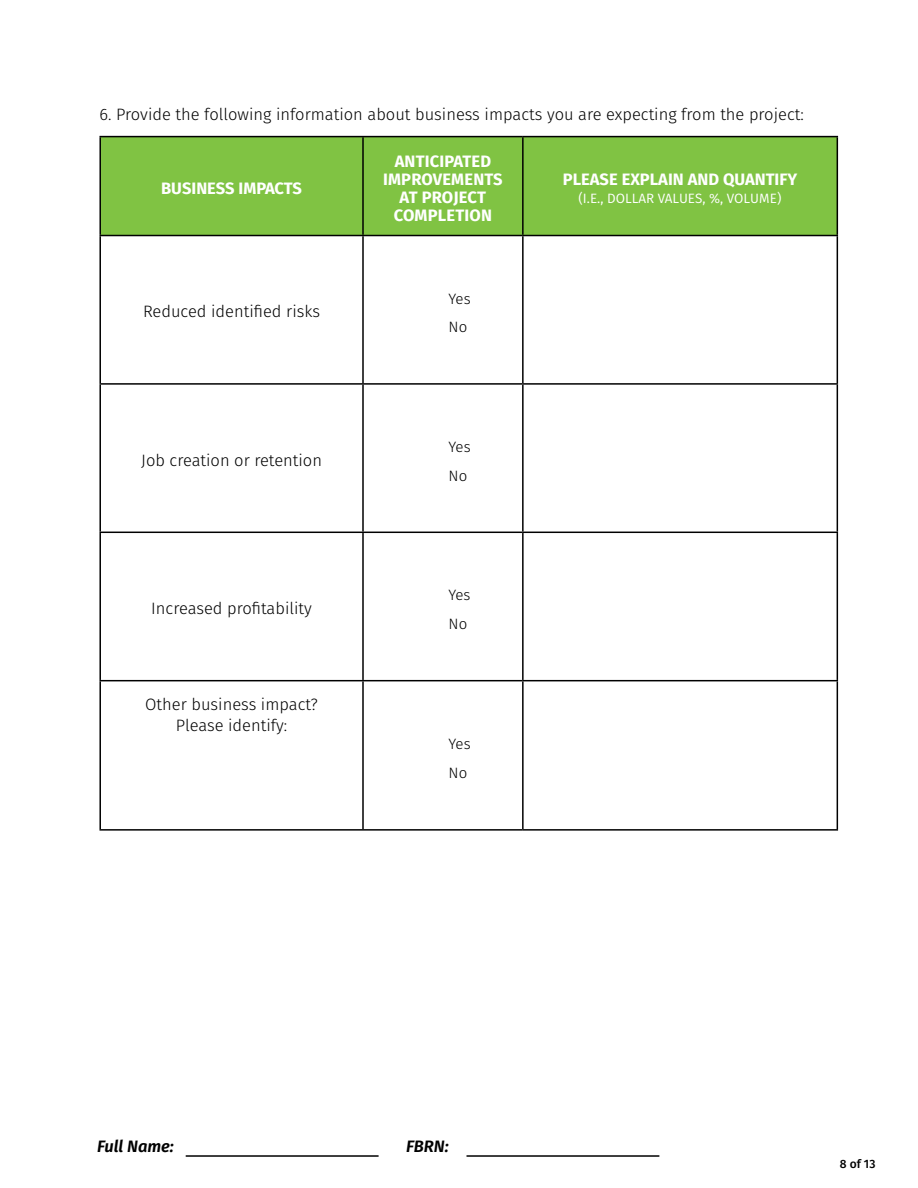
<style>
.page{position:relative;width:918px;height:1188px;background:#fff}
.page>*{position:absolute;margin:0;border:0;box-sizing:border-box;transform-origin:0 0}
.Questions{font:300 16.5px "Fira Sans";color:#000}
.t1{font:700 16.5px/18px "Fira Sans";color:#fff;text-align:center}
.t2{font:italic 600 16.5px "Fira Sans";color:#000}
.Answers{font:300 15px "Fira Sans";color:#000}
.t3{font:13.5px "Fira Sans";color:#fff}
.t4{font:500 12px "Fira Sans";color:#000}
</style>
<div class="page">
<div style="left:101px;top:137px;width:736px;height:98px;background:#80c343"></div>
<hr style="left:99px;top:136px;width:264px;height:1px;background:#000">
<hr style="left:99px;top:137px;width:2px;height:98px;background:#000">
<hr style="left:363px;top:136px;width:160px;height:1px;background:#000">
<hr style="left:362px;top:137px;width:2px;height:98px;background:#000">
<hr style="left:523px;top:136px;width:315px;height:1px;background:#000">
<hr style="left:522px;top:137px;width:2px;height:98px;background:#000">
<hr style="left:837px;top:137px;width:1px;height:98px;background:#000">
<hr style="left:99px;top:235px;width:264px;height:1px;background:#000">
<hr style="left:99px;top:236px;width:2px;height:147px;background:#000">
<hr style="left:363px;top:235px;width:160px;height:1px;background:#000">
<hr style="left:362px;top:236px;width:2px;height:147px;background:#000">
<hr style="left:523px;top:235px;width:315px;height:1px;background:#000">
<hr style="left:522px;top:236px;width:2px;height:147px;background:#000">
<hr style="left:837px;top:236px;width:1px;height:147px;background:#000">
<hr style="left:99px;top:383px;width:264px;height:2px;background:#000">
<hr style="left:99px;top:385px;width:2px;height:147px;background:#000">
<hr style="left:363px;top:383px;width:160px;height:2px;background:#000">
<hr style="left:362px;top:385px;width:2px;height:147px;background:#000">
<hr style="left:523px;top:383px;width:315px;height:2px;background:#000">
<hr style="left:522px;top:385px;width:2px;height:147px;background:#000">
<hr style="left:837px;top:385px;width:1px;height:147px;background:#000">
<hr style="left:99px;top:532px;width:264px;height:1px;background:#000">
<hr style="left:99px;top:533px;width:2px;height:147px;background:#000">
<hr style="left:363px;top:532px;width:160px;height:1px;background:#000">
<hr style="left:362px;top:533px;width:2px;height:147px;background:#000">
<hr style="left:523px;top:532px;width:315px;height:1px;background:#000">
<hr style="left:522px;top:533px;width:2px;height:147px;background:#000">
<hr style="left:837px;top:533px;width:1px;height:147px;background:#000">
<hr style="left:99px;top:680px;width:264px;height:1px;background:#000">
<hr style="left:99px;top:681px;width:2px;height:148px;background:#000">
<hr style="left:363px;top:680px;width:160px;height:1px;background:#000">
<hr style="left:362px;top:681px;width:2px;height:148px;background:#000">
<hr style="left:523px;top:680px;width:315px;height:1px;background:#000">
<hr style="left:522px;top:681px;width:2px;height:148px;background:#000">
<hr style="left:837px;top:681px;width:1px;height:148px;background:#000">
<hr style="left:99px;top:829px;width:264px;height:2px;background:#000">
<hr style="left:363px;top:829px;width:160px;height:2px;background:#000">
<hr style="left:523px;top:829px;width:315px;height:2px;background:#000">
<hr style="left:186px;top:1155px;width:193px;height:2px;background:#000">
<hr style="left:466px;top:1155px;width:193px;height:2px;background:#000">
<p class="Questions" style="left:99px;top:102px;width:706px">6. Provide the following information about business impacts you are expecting from the project:</p>
<p class="t1" style="left:161px;top:179px;width:142px">BUSINESS IMPACTS</p>
<p class="Questions" style="left:143px;top:300px;width:179px">Reduced identified risks</p>
<p class="Questions" style="left:141px;top:448px;width:182px">Job creation or retention</p>
<p class="Questions" style="left:151px;top:597px;width:162px">Increased profitability</p>
<p class="Questions" style="left:145px;top:692px;width:174px">Other business impact?</p>
<p class="Questions" style="left:176px;top:713px;width:113px">Please identify:</p>
<p class="t1" style="left:383px;top:152px;width:121px">ANTICIPATED<br>IMPROVEMENTS<br>AT PROJECT<br>COMPLETION</p>
<p class="Answers" style="left:449px;top:288px;width:24px">Yes</p>
<p class="Answers" style="left:449px;top:316px;width:20px">No</p>
<p class="Answers" style="left:449px;top:436px;width:24px">Yes</p>
<p class="Answers" style="left:449px;top:465px;width:20px">No</p>
<p class="Answers" style="left:449px;top:585px;width:24px">Yes</p>
<p class="Answers" style="left:449px;top:613px;width:20px">No</p>
<p class="Answers" style="left:449px;top:733px;width:24px">Yes</p>
<p class="Answers" style="left:449px;top:762px;width:20px">No</p>
<p class="t1" style="left:563px;top:170px;width:236px">PLEASE EXPLAIN AND QUANTIFY</p>
<p class="t3" style="left:579px;top:189px;width:204px">(I.E., DOLLAR VALUES, %, VOLUME)</p>
<p class="t2" style="left:97px;top:1133px;width:78px">Full Name:</p>
<p class="t2" style="left:406px;top:1133px;width:44px">FBRN:</p>
<p class="t4" style="left:840px;top:1155px;width:37px">8 of 13</p>
</div>
